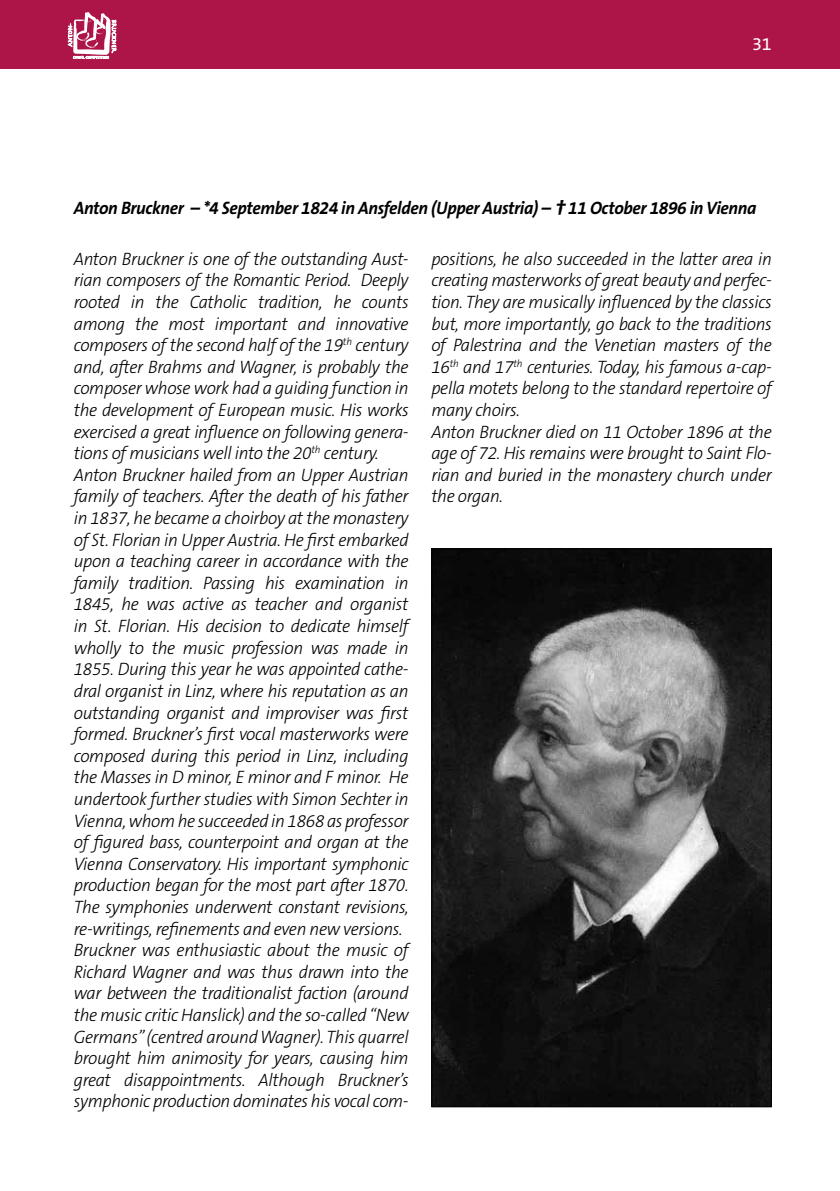
<style>
.page{position:relative;width:840px;height:1191px;background:#fff}
.page>*{position:absolute;margin:0;border:0;box-sizing:border-box;transform-origin:0 0}
.t1{font:italic 300 18px/21.6px "The Sans B3";letter-spacing:-.02em;color:#000;scale:.96 1}
.t2{font:italic 700 18px "The Sans B7";letter-spacing:-.02em;color:#000;scale:.96 1}
.t3{font:18px "The Sans B5 Plain";color:#fff}
.s1{font-family:"The Sans B6";font-weight:600;font-size:26px}
</style>
<div class="page">
<div style="left:0;top:0;width:839px;height:68px;background:#ad1548"></div>
<svg style="left:68px;top:12px;width:48px;height:47px"></svg>
<img style="left:433px;top:550px;width:336px;height:555px">
<p class="t3" style="left:751px;top:34px;width:21px">31</p>
<p class="t2" style="left:74px;top:198px;width:712px">Anton Bruckner – *4 September 1824 in Ansfelden (Upper Austria) – <span class="s1">†</span> 11 October 1896 in Vienna</p>
<p class="t1" style="left:431px;top:248px;width:356px">positions, he also succeeded in the latter area in creating masterworks of great beauty and perfec&shy;tion. They are musically influenced by the classics but, more importantly, go back to the traditions of Palestrina and the Venetian masters of the 16<sup>th</sup> and 17<sup>th</sup> centuries. Today, his famous a-cap&shy;pella motets belong to the standard repertoire of many choirs.<br>Anton Bruckner died on 11 October 1896 at the age of 72. His remains were brought to Saint Flo&shy;rian and buried in the monastery church under the organ.</p>
<p class="t1" style="left:74px;top:248px;width:350px">Anton Bruckner is one of the outstanding Aust&shy;rian composers of the Romantic Period. Deeply rooted in the Catholic tradition, he counts among the most important and innovative composers of the second half of the 19<sup>th</sup> century and, after Brahms and Wagner, is probably the composer whose work had a guiding function in the development of European music. His works exercised a great influence on following genera&shy;tions of musicians well into the 20<sup>th</sup> century.<br>Anton Bruckner hailed from an Upper Austrian family of teachers. After the death of his father in 1837, he became a choirboy at the monastery of St. Florian in Upper Austria. He first embarked upon a teaching career in accordance with the family tradition. Passing his examination in 1845, he was active as teacher and organist in St. Florian. His decision to dedicate himself wholly to the music profession was made in 1855. During this year he was appointed cathe&shy;dral organist in Linz, where his reputation as an outstanding organist and improviser was first formed. Bruckner’s first vocal masterworks were composed during this period in Linz, including the Masses in D minor, E minor and F minor. He undertook further studies with Simon Sechter in Vienna, whom he succeeded in 1868 as professor of figured bass, counterpoint and organ at the Vienna Conservatory. His important symphonic production began for the most part after 1870.<br>The symphonies underwent constant revisions, re-writings, refinements and even new versions.<br>Bruckner was enthusiastic about the music of Richard Wagner and was thus drawn into the war between the traditionalist faction (around the music critic Hanslick) and the so-called “New Germans” (centred around Wagner). This quarrel brought him animosity for years, causing him great disappointments. Although Bruckner’s symphonic production dominates his vocal com-</p>
</div>
